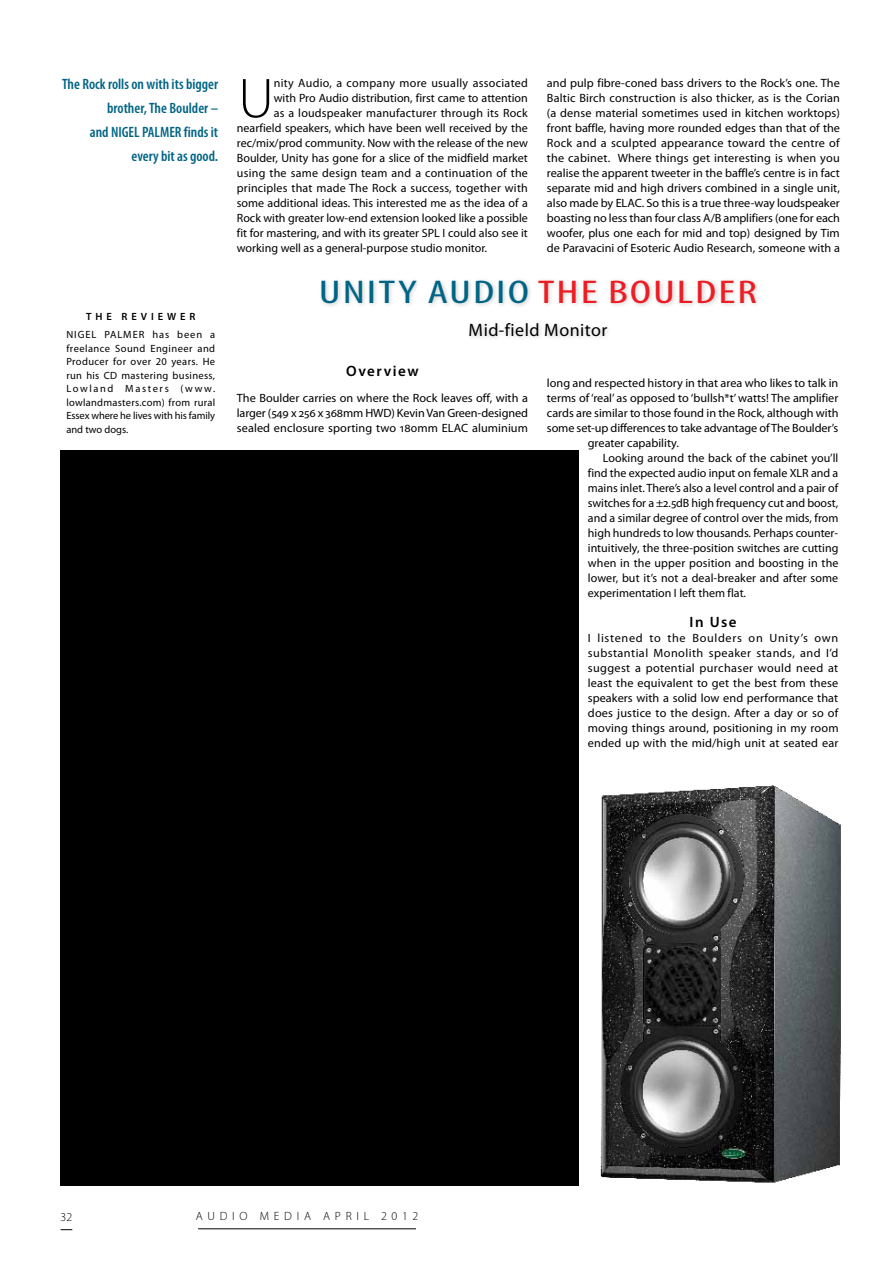
<style>
.page{position:relative;width:893px;height:1263px;background:#fff}
.page>*{position:absolute;margin:0;border:0;box-sizing:border-box;transform-origin:0 0}
.t1{font:300 56.55px "Myriad Pro";color:#000}
.t2{font:condensed 33px "Myriad Pro";letter-spacing:.04em;color:#006485;scale:1.45 1}
.t3{font:18px "Myriad Pro";letter-spacing:.025em;color:#000}
.t4{font:600 condensed 15px/24px "Myriad Pro";color:#006485;text-align:right}
.t5{font:600 15px "Myriad Pro";letter-spacing:.1em;color:#000}
.t6{font:12px/15px "Myriad Pro";color:#000;text-align:justify}
.t7{font:12px "Myriad Pro";letter-spacing:.02em;color:#000}
.t8{font:12px "Myriad Pro";letter-spacing:.025em;color:#000}
.t9{font:300 12px "Myriad Pro";letter-spacing:.4em;color:#000}
.t10{font:10.5px/13.5px "Myriad Pro";letter-spacing:-.01em;color:#000;text-align:justify}
.t11{font:600 10.5px "Myriad Pro";letter-spacing:.37em;color:#000}
.s1{color:#ed1d24}
</style>
<div class="page">
<div style="left:318px;top:277px;width:443px;height:64px;background:#000;opacity:.2"></div>
<hr style="left:198px;top:1228px;width:218px;height:1px;background:#000">
<div style="left:61px;top:450px;width:518px;height:736px;background:#000"></div>
<img style="left:600px;top:785px;width:241px;height:398px">
<p class="t4" style="left:62px;top:73px;width:158px">The Rock rolls on with its bigger brother, The Boulder –<br>and NIGEL PALMER finds it every bit as good.</p>
<p class="t11" style="left:86px;top:311px;width:108px">the Revi ewer</p>
<p class="t10" style="left:66px;top:328px;width:150px">NIGEL PALMER has been a freelance Sound Engineer and Producer for over 20 years. He run his CD mastering business, Lowland Masters (www. lowlandmasters.com) from rural Essex where he lives with his family and two dogs.</p>
<h1 class="t1" style="left:238px;top:67px;width:37px">U</h1>
<p class="t8" style="left:274px;top:77px;width:256px">nity Audio, a company more usually associated</p>
<p class="t6" style="left:274px;top:91px;width:256px">with Pro Audio distribution, first came to attention</p>
<p class="t7" style="left:274px;top:107px;width:256px">as a loudspeaker manufacturer through its Rock</p>
<p class="t6" style="left:237px;top:121px;width:292px">nearfield speakers, which have been well received by the</p>
<p class="t6" style="left:237px;top:136px;width:292px">rec/mix/prod community. Now with the release of the new</p>
<p class="t6" style="left:237px;top:151px;width:293px">Boulder, Unity has gone for a slice of the midfield market</p>
<p class="t7" style="left:237px;top:167px;width:293px">using the same design team and a continuation of the</p>
<p class="t6" style="left:237px;top:181px;width:292px">principles that made The Rock a success, together with</p>
<p class="t6" style="left:237px;top:196px;width:292px">some additional ideas. This interested me as the idea of a</p>
<p class="t6" style="left:237px;top:211px;width:293px">Rock with greater low-end extension looked like a possible</p>
<p class="t6" style="left:237px;top:226px;width:292px">fit for mastering, and with its greater SPL I could also see it</p>
<p class="t6" style="left:237px;top:241px;width:252px">working well as a general-purpose studio monitor.</p>
<p class="t6" style="left:547px;top:76px;width:295px">and pulp fibre-coned bass drivers to the Rock’s one. The Baltic Birch construction is also thicker, as is the Corian (a dense material sometimes used in kitchen worktops) front baffle, having more rounded edges than that of the Rock and a sculpted appearance toward the centre of the cabinet. Where things get interesting is when you realise the apparent tweeter in the baffle’s centre is in fact separate mid and high drivers combined in a single unit, also made by ELAC. So this is a true three-way loudspeaker boasting no less than four class A/B amplifiers (one for each woofer, plus one each for mid and top) designed by Tim de Paravacini of Esoteric Audio Research, someone with a</p>
<h2 class="t2" style="left:319px;top:274px;width:304px">UNITY AUDIO <span class="s1">THE BOULDER</span></h2>
<h3 class="t3" style="left:468px;top:320px;width:140px">Mid-field Monitor</h3>
<p class="t5" style="left:346px;top:363px;width:74px">Overview</p>
<p class="t6" style="left:237px;top:391px;width:293px">The Boulder carries on where the Rock leaves off, with a larger (549 x 256 x 368mm HWD) Kevin Van Green-designed sealed enclosure sporting two 180mm ELAC aluminium</p>
<p class="t6" style="left:547px;top:376px;width:293px">long and respected history in that area who likes to talk in</p>
<p class="t6" style="left:547px;top:391px;width:293px">terms of ‘real’ as opposed to ‘bullsh*t’ watts! The amplifier</p>
<p class="t6" style="left:547px;top:406px;width:293px">cards are similar to those found in the Rock, although with</p>
<p class="t6" style="left:547px;top:421px;width:293px">some set-up differences to take advantage of The Boulder’s</p>
<p class="t6" style="left:588px;top:436px;width:93px">greater capability.</p>
<p class="t6" style="left:603px;top:451px;width:237px">Looking around the back of the cabinet you’ll</p>
<p class="t6" style="left:588px;top:466px;width:252px">find the expected audio input on female XLR and a</p>
<p class="t6" style="left:588px;top:481px;width:252px">mains inlet. There’s also a level control and a pair of</p>
<p class="t6" style="left:588px;top:496px;width:252px">switches for a ±2.5dB high frequency cut and boost,</p>
<p class="t6" style="left:588px;top:511px;width:252px">and a similar degree of control over the mids, from</p>
<p class="t6" style="left:588px;top:526px;width:252px">high hundreds to low thousands. Perhaps counter-</p>
<p class="t6" style="left:588px;top:541px;width:252px">intuitively, the three-position switches are cutting</p>
<p class="t6" style="left:588px;top:556px;width:252px">when in the upper position and boosting in the</p>
<p class="t6" style="left:588px;top:571px;width:252px">lower, but it’s not a deal-breaker and after some</p>
<p class="t6" style="left:588px;top:586px;width:160px">experimentation I left them flat.</p>
<p class="t5" style="left:690px;top:614px;width:49px">In Use</p>
<p class="t6" style="left:588px;top:631px;width:252px">I listened to the Boulders on Unity’s own substantial Monolith speaker stands, and I’d suggest a potential purchaser would need at least the equivalent to get the best from these speakers with a solid low end performance that does justice to the design. After a day or so of moving things around, positioning in my room ended up with the mid/high unit at seated ear</p>
<p class="t9" style="left:61px;top:1210px;width:13px">32</p>
<p class="t9" style="left:196px;top:1209px;width:224px">AUDIO MEDIA apri l 2012</p>
</div>
